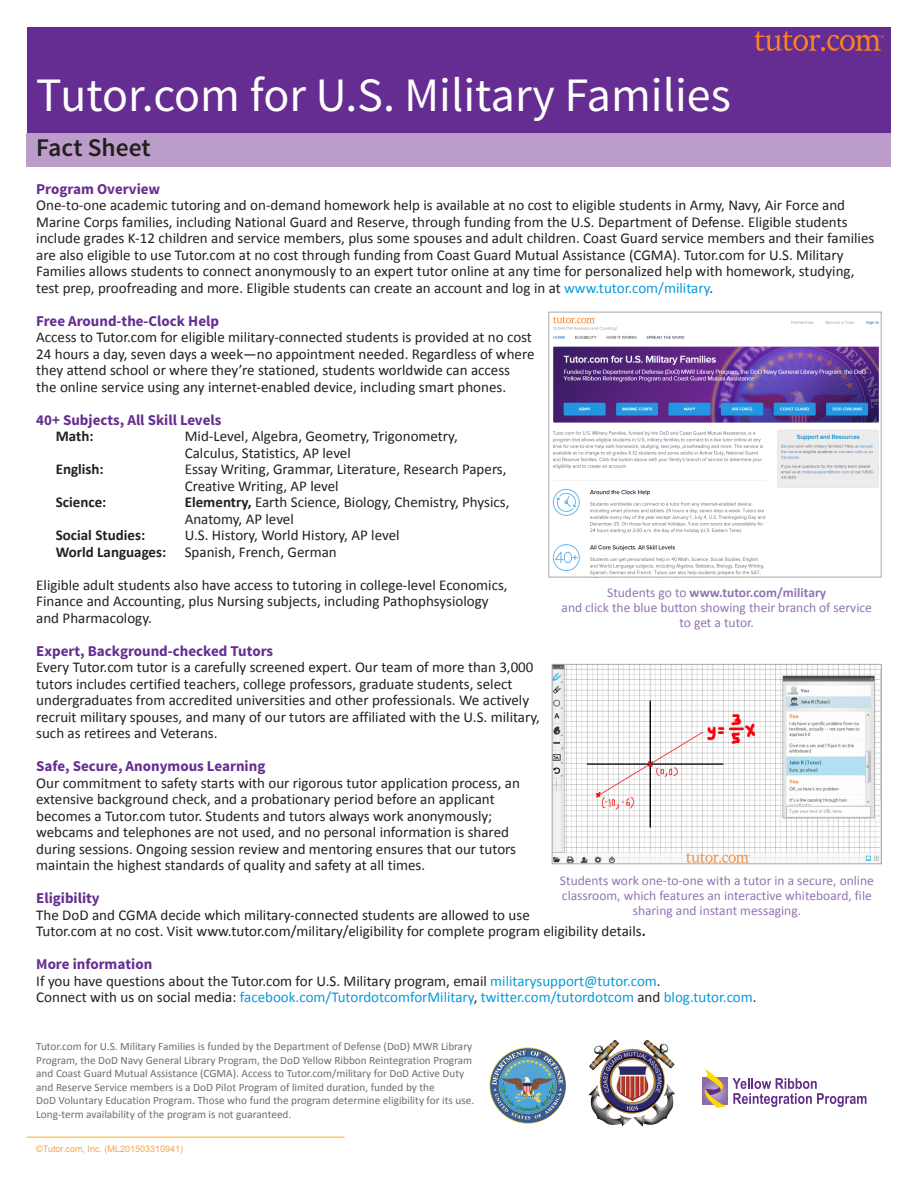
<style>
.page{position:relative;width:918px;height:1188px;background:#fff}
.page>*{position:absolute;margin:0;border:0;box-sizing:border-box;transform-origin:0 0}
.t1{font:48px "Source Sans Pro";color:#fff}
.t2{font:600 25.5px "Source Sans Pro";color:#231f20}
.body_copy{font:15px/16.5px "Calibri";color:#231f20}
.body_copy-2{font:700 15px "Source Sans Pro";color:#652d91}
.body_text{font:15px "Calibri";color:#0a99d9}
.body_text-2{font:15px "Calibri";color:#231f20}
.body_copy-3{font:700 15px "Calibri";color:#231f20}
.t3{font:13.5px/15px "Calibri";color:#9374b3;text-align:center}
.t4{font:700 13.5px "Calibri";color:#9374b3}
.t5{font:11.25px/13.5px "Calibri";color:#6c6d70}
.t6{font:9px "Arial";color:#f1a64d}
.s1{color:#0a99d9}
.s2{font-weight:700}
.s3{color:#231f20}
.s4{font-weight:400}
</style>
<div class="page">
<div style="left:27px;top:133px;width:864px;height:33px;background:#bc9dc9"></div>
<div style="left:27px;top:27px;width:864px;height:106px;background:#652d91"></div>
<img style="left:489px;top:1047px;width:77px;height:77px;border-radius:38px">
<hr style="left:27px;top:1137px;width:318px;height:1px;background:#faaf18">
<svg style="left:755px;top:32px;width:128px;height:19px"></svg>
<svg style="left:702px;top:1068px;width:165px;height:40px"></svg>
<img style="left:588px;top:1040px;width:66px;height:87px">
<img style="left:554px;top:666px;width:326px;height:196px">
<div style="left:552px;top:664px;width:330px;height:200px;border:1px solid #a8a9ad"></div>
<img style="left:552px;top:316px;width:327px;height:259px">
<div style="left:549px;top:312px;width:332px;height:265px;border:1px solid #a8a9ad"></div>
<p class="t1" style="left:36px;top:66px;width:696px">Tutor.com for U.S. Military Families</p>
<p class="t2" style="left:36px;top:132px;width:116px">Fact Sheet</p>
<p class="body_copy-2" style="left:36px;top:179px;width:125px">Program Overview</p>
<p class="body_copy" style="left:36px;top:197px;width:840px">One-to-one academic tutoring and on-demand homework help is available at no cost to eligible students in Army, Navy, Air Force and Marine Corps families, including National Guard and Reserve, through funding from the U.S. Department of Defense. Eligible students include grades K-12 children and service members, plus some spouses and adult children. Coast Guard service members and their families are also eligible to use Tutor.com at no cost through funding from Coast Guard Mutual Assistance (CGMA). Tutor.com for U.S. Military Families allows students to connect anonymously to an expert tutor online at any time for personalized help with homework, studying,</p>
<p class="body_copy" style="left:36px;top:280px;width:679px">test prep, proofreading and more. Eligible students can create an account and log in at <span class="s1">www.tutor.com/military</span>.</p>
<p class="body_copy-2" style="left:36px;top:311px;width:184px">Free Around-the-Clock Help</p>
<p class="body_copy" style="left:36px;top:329px;width:497px">Access to Tutor.com for eligible military-connected students is provided at no cost</p>
<p class="body_copy" style="left:36px;top:346px;width:500px">24 hours a day, seven days a week—no appointment needed. Regardless of where</p>
<p class="body_copy" style="left:36px;top:362px;width:475px">they attend school or where they’re stationed, students worldwide can access</p>
<p class="body_copy" style="left:36px;top:379px;width:471px">the online service using any internet-enabled device, including smart phones.</p>
<p class="body_copy-2" style="left:36px;top:410px;width:187px">40+ Subjects, All Skill Levels</p>
<p class="body_copy-3" style="left:56px;top:427px;width:39px">Math:</p>
<p class="body_copy" style="left:185px;top:428px;width:275px">Mid-Level, Algebra, Geometry, Trigonometry,<br>Calculus, Statistics, AP level</p>
<p class="body_copy-3" style="left:56px;top:460px;width:50px">English:</p>
<p class="body_copy" style="left:185px;top:461px;width:323px">Essay Writing, Grammar, Literature, Research Papers,<br>Creative Writing, AP level</p>
<p class="body_copy-3" style="left:56px;top:493px;width:52px">Science:</p>
<p class="body_copy" style="left:185px;top:494px;width:326px"><span class="s2">Elementry,</span> Earth Science, Biology, Chemistry, Physics,</p>
<p class="body_copy" style="left:185px;top:511px;width:111px">Anatomy, AP level</p>
<p class="body_copy-3" style="left:56px;top:526px;width:91px">Social Studies:</p>
<p class="body_copy" style="left:185px;top:527px;width:216px">U.S. History, World History, AP level</p>
<p class="body_copy" style="left:56px;top:544px;width:283px"><span class="s2">World Languages:</span> Spanish, French, German</p>
<p class="body_copy" style="left:36px;top:577px;width:473px">Eligible adult students also have access to tutoring in college-level Economics,</p>
<p class="body_copy" style="left:36px;top:593px;width:454px">Finance and Accounting, plus Nursing subjects, including Pathophsysiology</p>
<p class="body_copy" style="left:36px;top:610px;width:117px">and Pharmacology.</p>
<p class="body_copy-2" style="left:36px;top:641px;width:238px">Expert, Background-checked Tutors</p>
<p class="body_copy" style="left:36px;top:659px;width:499px">Every Tutor.com tutor is a carefully screened expert. Our team of more than 3,000</p>
<p class="body_copy" style="left:36px;top:676px;width:478px">tutors includes certified teachers, college professors, graduate students, select</p>
<p class="body_copy" style="left:36px;top:692px;width:494px">undergraduates from accredited universities and other professionals. We actively</p>
<p class="body_copy" style="left:36px;top:709px;width:505px">recruit military spouses, and many of our tutors are affiliated with the U.S. military,</p>
<p class="body_copy" style="left:36px;top:725px;width:183px">such as retirees and Veterans.</p>
<p class="body_copy-2" style="left:36px;top:757px;width:231px">Safe, Secure, Anonymous Learning</p>
<p class="body_copy" style="left:36px;top:775px;width:485px">Our commitment to safety starts with our rigorous tutor application process, an</p>
<p class="body_copy" style="left:36px;top:791px;width:460px">extensive background check, and a probationary period before an applicant</p>
<p class="body_copy" style="left:36px;top:808px;width:458px">becomes a Tutor.com tutor. Students and tutors always work anonymously;</p>
<p class="body_copy" style="left:36px;top:824px;width:474px">webcams and telephones are not used, and no personal information is shared</p>
<p class="body_copy" style="left:36px;top:841px;width:481px">during sessions. Ongoing session review and mentoring ensures that our tutors</p>
<p class="body_copy" style="left:36px;top:857px;width:391px">maintain the highest standards of quality and safety at all times.</p>
<p class="body_copy-2" style="left:36px;top:889px;width:65px">Eligibility</p>
<p class="body_copy" style="left:36px;top:907px;width:495px">The DoD and CGMA decide which military-connected students are allowed to use</p>
<p class="body_copy" style="left:36px;top:923px;width:611px">Tutor.com at no cost. Visit www.tutor.com/military/eligibility for complete program eligibility details<span class="s2">.</span></p>
<p class="body_copy-2" style="left:36px;top:955px;width:118px">More information</p>
<p class="body_text-2" style="left:36px;top:972px;width:626px">If you have questions about the Tutor.com for U.S. Military program, email <span class="s1">militarysupport@tutor.com</span>.</p>
<p class="body_text" style="left:36px;top:988px;width:722px"><span class="s3">Connect with us on social media:</span> facebook.com/TutordotcomforMilitary<span class="s3">,</span> twitter.com/tutordotcom <span class="s3">and</span> blog.tutor.com<span class="s3">.</span></p>
<p class="t5" style="left:36px;top:1040px;width:438px">Tutor.com for U.S. Military Families is funded by the Department of Defense (DoD) MWR Library Program, the DoD Navy General Library Program, the DoD Yellow Ribbon Reintegration Program and Coast Guard Mutual Assistance (CGMA). Access to Tutor.com/military for DoD Active Duty and Reserve Service members is a DoD Pilot Program of limited duration, funded by the</p>
<p class="t5" style="left:36px;top:1094px;width:440px">DoD Voluntary Education Program. Those who fund the program determine eligibility for its use.<br>Long-term availability of the program is not guaranteed.</p>
<p class="t4" style="left:607px;top:584px;width:221px"><span class="s4">Students go to</span> www.tutor.com/military</p>
<p class="t3" style="left:562px;top:600px;width:312px">and click the blue button showing their branch of service</p>
<p class="t3" style="left:680px;top:615px;width:76px">to get a tutor.</p>
<p class="t3" style="left:560px;top:873px;width:315px">Students work one-to-one with a tutor in a secure, online classroom, which features an interactive whiteboard, file sharing and instant messaging.</p>
<p class="t6" style="left:36px;top:1143px;width:148px">©Tutor.com, Inc. (ML201503310941)</p>
</div>
